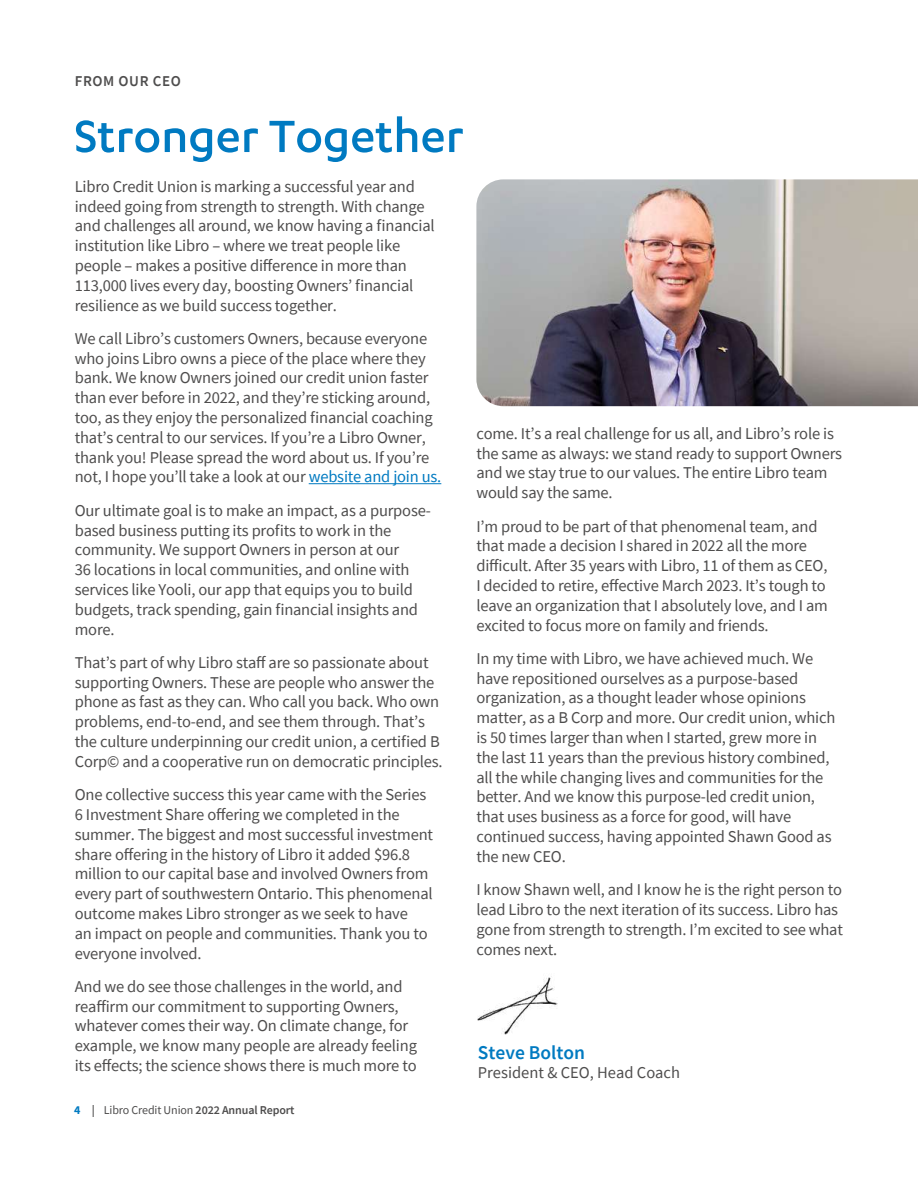
<style>
.page{position:relative;width:918px;height:1188px;background:#fff}
.page>*{position:absolute;margin:0;border:0;box-sizing:border-box;transform-origin:0 0}
.t1{font:500 52.5px "Karbon";color:#007ac1}
.t2{font:600 19.5px "Source Sans Pro";color:#007ac1}
.t3{font:16.5px/19.8px "Source Sans Pro";letter-spacing:-.01em;color:#4e4d4d}
.t4{font:600 15px "Source Sans Pro";letter-spacing:.04em;color:#4e4d4d}
.t5{font:600 12px "Source Sans Pro";letter-spacing:-.01em;color:#4e4d4d}
.s1{color:#007ac1}
.s2{font-weight:700;color:#007ac1}
.s3{font-weight:400}
</style>
<div class="page">
<img style="left:476px;top:179px;width:442px;height:227px">
<hr style="left:309px;top:483px;width:132px;height:1px;background:#007ac1">
<img style="left:478px;top:976px;width:79px;height:58px">
<p class="t4" style="left:75px;top:71px;width:108px">FROM OUR CEO</p>
<h1 class="t1" style="left:74px;top:107px;width:391px">Stronger Together</h1>
<p class="t3" style="left:75px;top:176px;width:362px">Libro Credit Union is marking a successful year and indeed going from strength to strength. With change and challenges all around, we know having a financial institution like Libro – where we treat people like people – makes a positive difference in more than 113,000 lives every day, boosting Owners’ financial resilience as we build success together.</p>
<p class="t3" style="left:75px;top:328px;width:368px">We call Libro’s customers Owners, because everyone who joins Libro owns a piece of the place where they bank. We know Owners joined our credit union faster than ever before in 2022, and they’re sticking around, too, as they enjoy the personalized financial coaching that’s central to our services. If you’re a Libro Owner, thank you! Please spread the word about us. If you’re not, I hope you’ll take a look at our <span class="s1">website and join us.</span></p>
<p class="t3" style="left:75px;top:500px;width:358px">Our ultimate goal is to make an impact, as a purpose&shy;based business putting its profits to work in the community. We support Owners in person at our<br>36 locations in local communities, and online with services like Yooli, our app that equips you to build budgets, track spending, gain financial insights and more.</p>
<p class="t3" style="left:75px;top:652px;width:369px">That’s part of why Libro staff are so passionate about supporting Owners. These are people who answer the phone as fast as they can. Who call you back. Who own problems, end-to-end, and see them through. That’s the culture underpinning our credit union, a certified B Corp© and a cooperative run on democratic principles.</p>
<p class="t3" style="left:75px;top:785px;width:360px">One collective success this year came with the Series 6 Investment Share offering we completed in the summer. The biggest and most successful investment share offering in the history of Libro it added $96.8 million to our capital base and involved Owners from every part of southwestern Ontario. This phenomenal outcome makes Libro stronger as we seek to have<br>an impact on people and communities. Thank you to everyone involved.</p>
<p class="t3" style="left:75px;top:976px;width:344px">And we do see those challenges in the world, and reaffirm our commitment to supporting Owners, whatever comes their way. On climate change, for example, we know many people are already feeling its effects; the science shows there is much more to</p>
<p class="t5" style="left:74px;top:1102px;width:222px"><span class="s2">4</span> | <span class="s3">Libro Credit Union</span> 2022 Annual Report</p>
<p class="t3" style="left:476px;top:423px;width:367px">come. It’s a real challenge for us all, and Libro’s role is the same as always: we stand ready to support Owners and we stay true to our values. The entire Libro team would say the same.</p>
<p class="t3" style="left:476px;top:516px;width:353px">I’m proud to be part of that phenomenal team, and that made a decision I shared in 2022 all the more difficult. After 35 years with Libro, 11 of them as CEO, I decided to retire, effective March 2023. It’s tough to leave an organization that I absolutely love, and I am excited to focus more on family and friends.</p>
<p class="t3" style="left:476px;top:648px;width:360px">In my time with Libro, we have achieved much. We have repositioned ourselves as a purpose-based organization, as a thought leader whose opinions matter, as a B Corp and more. Our credit union, which is 50 times larger than when I started, grew more in the last 11 years than the previous history combined, all the while changing lives and communities for the better. And we know this purpose-led credit union, that uses business as a force for good, will have continued success, having appointed Shawn Good as the new CEO.</p>
<p class="t3" style="left:476px;top:880px;width:368px">I know Shawn well, and I know he is the right person to lead Libro to the next iteration of its success. Libro has gone from strength to strength. I’m excited to see what comes next.</p>
<p class="t2" style="left:478px;top:1039px;width:109px">Steve Bolton</p>
<p class="t3" style="left:478px;top:1063px;width:204px">President &amp; CEO, Head Coach</p>
</div>
